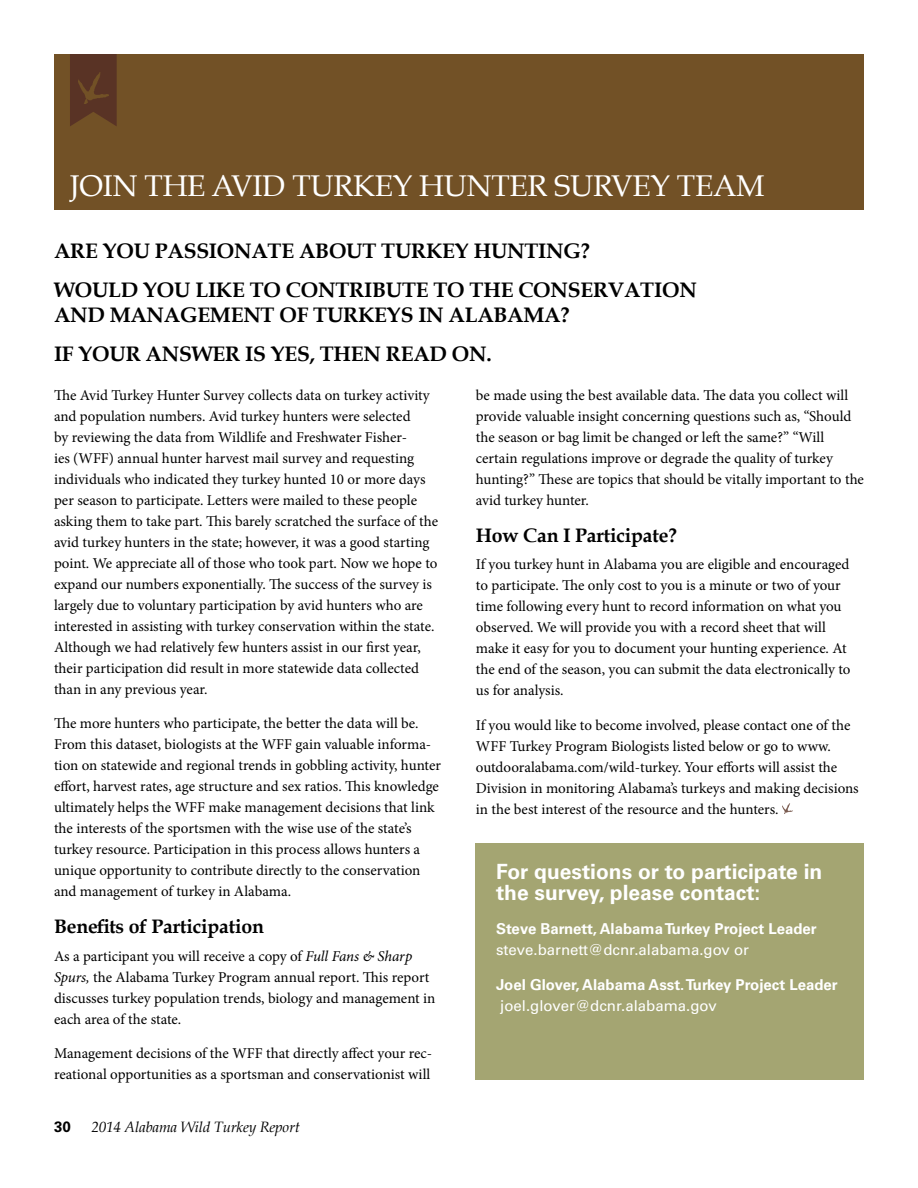
<style>
.page{position:relative;width:918px;height:1188px;background:#fff}
.page>*{position:absolute;margin:0;border:0;box-sizing:border-box;transform-origin:0 0}
.t1{font:30px "Book Antiqua";letter-spacing:-.01em;color:#fff}
.t2{font:700 21px/38.7px "Book Antiqua";letter-spacing:-.01em;color:#000}
.t3{font:700 21px/21px "Univers LT Std";color:#fff}
.t4{font:700 19.5px "Book Antiqua";letter-spacing:-.01em;color:#000}
.t5{font:15px/21px "Minion Pro";color:#000}
.t6{font:700 15px "Univers LT Std";color:#fff}
.t7{font:15px "Univers LT Std";color:#fff}
.t8{font:italic 15px "Book Antiqua";letter-spacing:-.01em;color:#000}
.t9{font:700 15px "Univers";color:#000}
.s1{font-style:italic}
</style>
<div class="page">
<div style="left:54px;top:54px;width:810px;height:156px;background:#725126"></div>
<svg style="left:70px;top:54px;width:47px;height:72px;background:#5c3725"></svg>
<img style="left:78px;top:73px;width:31px;height:31px">
<svg style="left:782px;top:803px;width:10px;height:11px"></svg>
<div style="left:476px;top:843px;width:388px;height:237px;background:#a4a572"></div>
<h1 class="t1" style="left:70px;top:167px;width:696px">JOIN THE AVID TURKEY HUNTER SURVEY TEAM</h1>
<h2 class="t2" style="left:54px;top:232px;width:644px">ARE YOU PASSIONATE ABOUT TURKEY HUNTING?<br>WOULD YOU LIKE TO CONTRIBUTE TO THE CONSERVATION</h2>
<h2 class="t2" style="left:54px;top:296px;width:517px">AND MANAGEMENT OF TURKEYS IN ALABAMA?<br>IF YOUR ANSWER IS YES, THEN READ ON.</h2>
<p class="t5" style="left:54px;top:384px;width:386px">The Avid Turkey Hunter Survey collects data on turkey activity and population numbers. Avid turkey hunters were selected<br>by reviewing the data from Wildlife and Freshwater Fisher-<br>ies (WFF) annual hunter harvest mail survey and requesting individuals who indicated they turkey hunted 10 or more days per season to participate. Letters were mailed to these people asking them to take part. This barely scratched the surface of the avid turkey hunters in the state; however, it was a good starting point. We appreciate all of those who took part. Now we hope to expand our numbers exponentially. The success of the survey is largely due to voluntary participation by avid hunters who are interested in assisting with turkey conservation within the state.<br>Although we had relatively few hunters assist in our first year, their participation did result in more statewide data collected than in any previous year.</p>
<p class="t5" style="left:54px;top:713px;width:389px">The more hunters who participate, the better the data will be.<br>From this dataset, biologists at the WFF gain valuable informa&shy;tion on statewide and regional trends in gobbling activity, hunter effort, harvest rates, age structure and sex ratios. This knowledge ultimately helps the WFF make management decisions that link the interests of the sportsmen with the wise use of the state’s turkey resource. Participation in this process allows hunters a unique opportunity to contribute directly to the conservation and management of turkey in Alabama.</p>
<h3 class="t4" style="left:54px;top:915px;width:211px">Benefits of Participation</h3>
<p class="t5" style="left:54px;top:946px;width:383px">As a participant you will receive a copy of <span class="s1">Full Fans &amp; Sharp Spurs,</span> the Alabama Turkey Program annual report. This report discusses turkey population trends, biology and management in each area of the state.</p>
<p class="t5" style="left:54px;top:1043px;width:380px">Management decisions of the WFF that directly affect your rec&shy;reational opportunities as a sportsman and conservationist will</p>
<p class="t9" style="left:54px;top:1118px;width:18px">30</p>
<p class="t8" style="left:92px;top:1118px;width:210px">2014 Alabama Wild Turkey Report</p>
<p class="t5" style="left:476px;top:384px;width:390px">be made using the best available data. The data you collect will provide valuable insight concerning questions such as, “Should the season or bag limit be changed or left the same?” “Will certain regulations improve or degrade the quality of turkey hunting?” These are topics that should be vitally important to the avid turkey hunter.</p>
<h3 class="t4" style="left:476px;top:524px;width:203px">How Can I Participate?</h3>
<p class="t5" style="left:476px;top:554px;width:376px">If you turkey hunt in Alabama you are eligible and encouraged to participate. The only cost to you is a minute or two of your time following every hunt to record information on what you observed. We will provide you with a record sheet that will make it easy for you to document your hunting experience. At the end of the season, you can submit the data electronically to us for analysis.</p>
<p class="t5" style="left:476px;top:715px;width:384px">If you would like to become involved, please contact one of the WFF Turkey Program Biologists listed below or go to www. outdooralabama.com/wild-turkey. Your efforts will assist the Division in monitoring Alabama’s turkeys and making decisions in the best interest of the resource and the hunters.</p>
<h2 class="t3" style="left:496px;top:861px;width:328px">For questions or to participate in the survey, please contact:</h2>
<p class="t6" style="left:496px;top:920px;width:322px">Steve Barnett, Alabama Turkey Project Leader</p>
<p class="t7" style="left:496px;top:941px;width:255px">steve.barnett@dcnr.alabama.gov or</p>
<p class="t6" style="left:496px;top:976px;width:343px">Joel Glover, Alabama Asst. Turkey Project Leader</p>
<p class="t7" style="left:500px;top:997px;width:218px">joel.glover@dcnr.alabama.gov</p>
</div>
